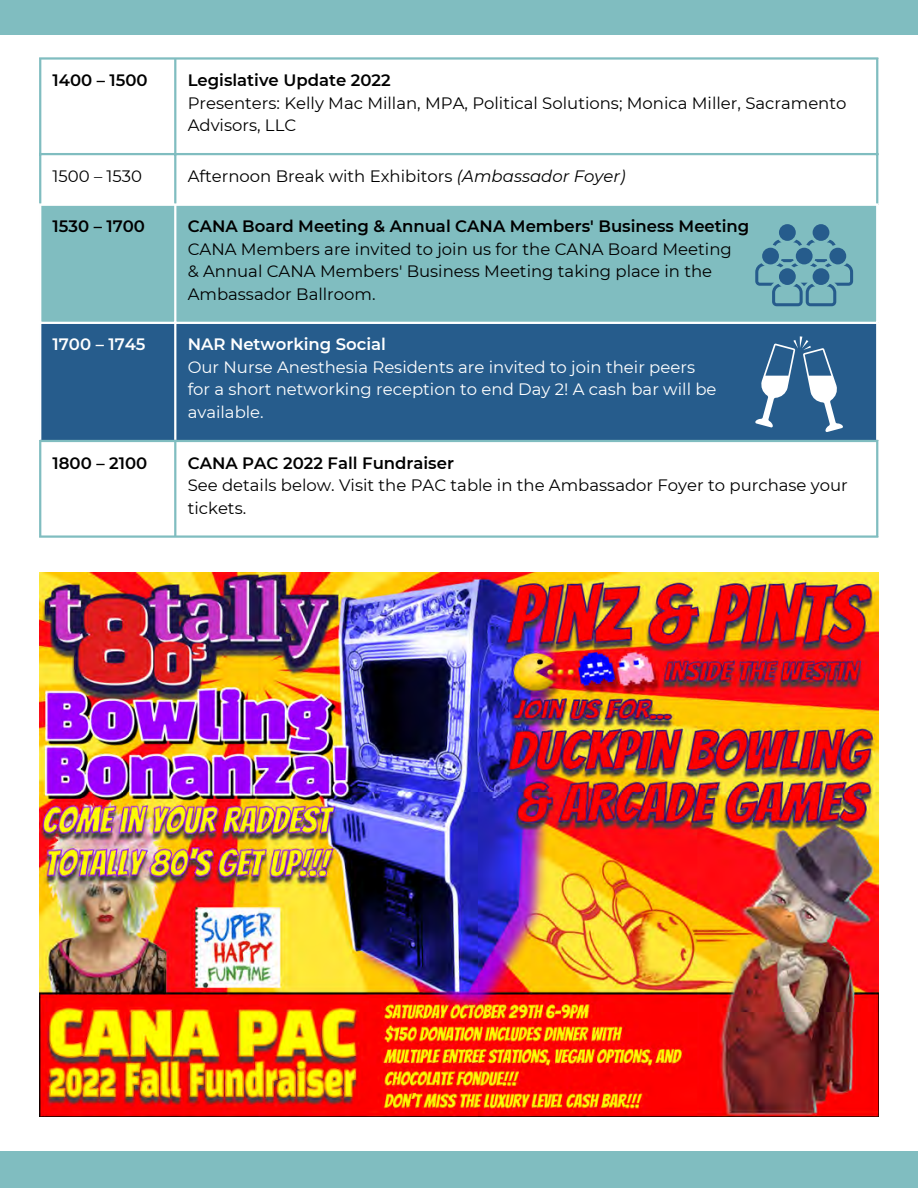
<style>
.page{position:relative;width:918px;height:1188px;background:#fff}
.page>*{position:absolute;margin:0;border:0;box-sizing:border-box;transform-origin:0 0}
.t1{font:16.5px/22.5px "Montserrat";color:#000}
.t2{font:600 16.5px "Montserrat";color:#000}
.t3{font:16.5px/22.5px "Montserrat";color:#fff}
.t4{font:600 16.5px "Montserrat";color:#fff}
.s1{font-style:italic}
</style>
<div class="page">
<div style="left:0;top:1151px;width:918px;height:37px;background:#80bdc0"></div>
<div style="left:0;top:0;width:918px;height:35px;background:#80bdc0"></div>
<div style="left:41px;top:206px;width:835px;height:116px;background:#80bdc0"></div>
<div style="left:41px;top:324px;width:835px;height:116px;background:#265c8c"></div>
<hr style="left:39px;top:60px;width:2px;height:144px;background:#80bdc0">
<hr style="left:39px;top:442px;width:2px;height:93px;background:#80bdc0">
<hr style="left:174px;top:60px;width:2px;height:144px;background:#80bdc0">
<hr style="left:174px;top:442px;width:2px;height:93px;background:#80bdc0">
<hr style="left:876px;top:60px;width:2px;height:144px;background:#80bdc0">
<hr style="left:876px;top:442px;width:2px;height:93px;background:#80bdc0">
<hr style="left:39px;top:57px;width:839px;height:3px;background:#80bdc0">
<hr style="left:39px;top:153px;width:839px;height:2px;background:#80bdc0">
<hr style="left:39px;top:440px;width:839px;height:2px;background:#80bdc0">
<hr style="left:39px;top:535px;width:839px;height:3px;background:#80bdc0">
<hr style="left:174px;top:206px;width:2px;height:234px;background:#fff">
<div style="left:779px;top:224px;width:17px;height:17px;background:#265c8c;border-radius:50%"></div>
<div style="left:813px;top:224px;width:16px;height:17px;background:#265c8c;border-radius:50%"></div>
<svg style="left:773px;top:240px;width:9px;height:6px"></svg>
<div style="left:762px;top:248px;width:17px;height:16px;background:#265c8c;border-radius:50%"></div>
<div style="left:796px;top:248px;width:17px;height:16px;background:#265c8c;border-radius:50%"></div>
<div style="left:829px;top:248px;width:17px;height:16px;background:#265c8c;border-radius:50%"></div>
<svg style="left:793px;top:240px;width:22px;height:6px"></svg>
<svg style="left:827px;top:240px;width:9px;height:6px"></svg>
<svg style="left:755px;top:259px;width:98px;height:47px;background:#649fb0"></svg>
<svg style="left:755px;top:336px;width:88px;height:96px"></svg>
<img style="left:39px;top:573px;width:840px;height:543px">
<p class="t2" style="left:53px;top:70px;width:97px">1400 – 1500</p>
<p class="t2" style="left:188px;top:70px;width:205px">Legislative Update 2022</p>
<p class="t1" style="left:188px;top:91px;width:660px">Presenters: Kelly Mac Millan, MPA, Political Solutions; Monica Miller, Sacramento<br>Advisors, LLC</p>
<p class="t1" style="left:53px;top:165px;width:91px">1500 – 1530</p>
<p class="t1" style="left:188px;top:165px;width:439px">Afternoon Break with Exhibitors <span class="s1">(Ambassador Foyer)</span></p>
<p class="t2" style="left:53px;top:216px;width:94px">1530 – 1700</p>
<p class="t2" style="left:188px;top:216px;width:563px">CANA Board Meeting &amp; Annual CANA Members' Business Meeting</p>
<p class="t1" style="left:188px;top:238px;width:546px">CANA Members are invited to join us for the CANA Board Meeting &amp; Annual CANA Members' Business Meeting taking place in the<br>Ambassador Ballroom.</p>
<p class="t4" style="left:53px;top:334px;width:95px">1700 – 1745</p>
<p class="t4" style="left:188px;top:334px;width:200px">NAR Networking Social</p>
<p class="t3" style="left:188px;top:356px;width:530px">Our Nurse Anesthesia Residents are invited to join their peers for a short networking reception to end Day 2! A cash bar will be available.</p>
<p class="t2" style="left:53px;top:453px;width:96px">1800 – 2100</p>
<p class="t2" style="left:188px;top:453px;width:268px">CANA PAC 2022 Fall Fundraiser</p>
<p class="t1" style="left:188px;top:474px;width:662px">See details below. Visit the PAC table in the Ambassador Foyer to purchase your tickets.</p>
</div>
